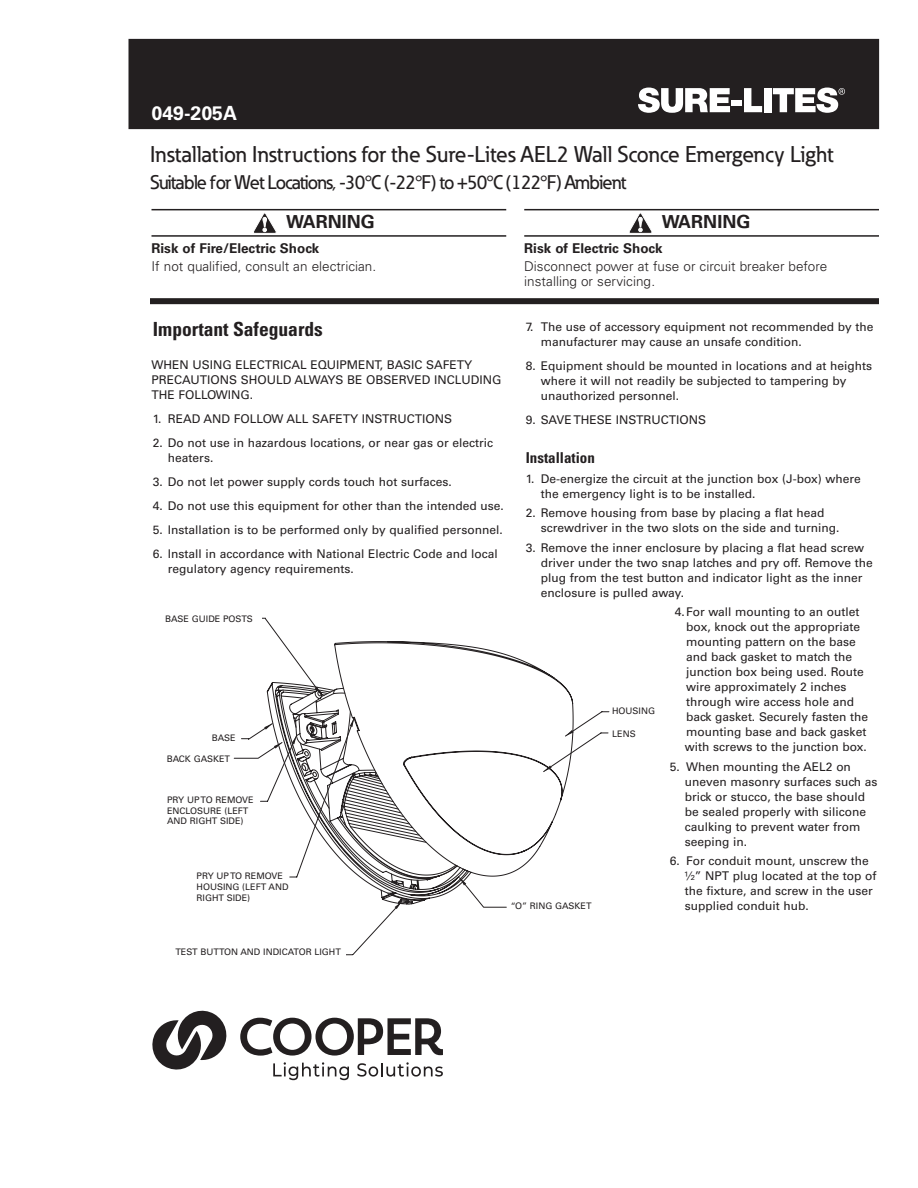
<style>
.page{position:relative;width:918px;height:1188px;background:#fff}
.page>*{position:absolute;margin:0;border:0;box-sizing:border-box;transform-origin:0 0}
.t1{font:500 22.5px "Eaton";color:#231f20}
.t2{font:500 19.5px "Eaton";letter-spacing:-.045em;color:#231f20}
.t3{font:700 condensed 19.5px "Univers LT Std";color:#231f20}
.t4{font:700 19.5px "Univers LT Std";color:#fff}
.t5{font:700 18px "Univers LT Std";color:#231f20}
.t6{font:700 condensed 15px "Univers LT Std";color:#231f20}
.t7{font:300 13.5px/15px "Univers LT Std";color:#231f20}
.t8{font:700 13.5px "Univers LT Std";color:#231f20}
.t9{font:12px/15px "Univers LT Std";color:#231f20}
.t10{font:9px/10.8px "Univers LT Std";color:#231f20}
</style>
<div class="page">
<div style="left:129px;top:39px;width:750px;height:90px;background:#231f20"></div>
<svg style="left:638px;top:88px;width:92px;height:25px"></svg>
<div style="left:731px;top:100px;width:11px;height:6px;background:#fff"></div>
<svg style="left:744px;top:88px;width:18px;height:24px"></svg>
<div style="left:764px;top:88px;width:8px;height:24px;background:#fff"></div>
<svg style="left:773px;top:88px;width:72px;height:25px"></svg>
<hr style="left:152px;top:209px;width:354px;height:1px;background:#231f20">
<hr style="left:152px;top:235px;width:354px;height:2px;background:#231f20">
<hr style="left:524px;top:209px;width:355px;height:1px;background:#231f20">
<hr style="left:524px;top:235px;width:355px;height:2px;background:#231f20">
<svg style="left:629px;top:213px;width:23px;height:21px"></svg>
<svg style="left:254px;top:213px;width:23px;height:21px"></svg>
<div style="left:150px;top:298px;width:729px;height:6px;background:#231f20"></div>
<svg style="left:507px;top:654px;width:67px;height:221px"></svg>
<svg style="left:543px;top:711px;width:67px;height:62px"></svg>
<svg style="left:233px;top:618px;width:274px;height:337px"></svg>
<div style="left:174px;top:947px;width:172px;height:15px;background:#fff"></div>
<div style="left:164px;top:614px;width:97px;height:28px;background:#fff"></div>
<svg style="left:152px;top:1010px;width:75px;height:60px"></svg>
<svg style="left:273px;top:1062px;width:76px;height:18px"></svg>
<svg style="left:357px;top:1062px;width:86px;height:15px"></svg>
<svg style="left:240px;top:1018px;width:203px;height:38px"></svg>
<h2 class="t4" style="left:152px;top:101px;width:87px">049-205A</h2>
<h1 class="t1" style="left:150px;top:140px;width:685px">Installation Instructions for the Sure-Lites AEL2 Wall Sconce Emergency Light</h1>
<h2 class="t2" style="left:150px;top:170px;width:478px">Suitable for Wet Locations, -30°C (-22°F) to +50°C (122°F) Ambient</h2>
<h3 class="t5" style="left:286px;top:212px;width:90px">WARNING</h3>
<p class="t8" style="left:152px;top:241px;width:169px">Risk of Fire/Electric Shock</p>
<p class="t7" style="left:152px;top:259px;width:226px">If not qualified, consult an electrician.</p>
<h3 class="t5" style="left:662px;top:212px;width:30px">Warning</h3>
<p class="t8" style="left:524px;top:241px;width:140px">Risk of Electric Shock</p>
<p class="t7" style="left:524px;top:259px;width:305px">Disconnect power at fuse or circuit breaker before installing or servicing.</p>
<h2 class="t3" style="left:153px;top:318px;width:172px">Important Safeguards</h2>
<p class="t9" style="left:151px;top:358px;width:352px">WHEN USING ELECTRICAL EQUIPMENT, BASIC SAFETY<br>PRECAUTIONS SHOULD ALWAYS BE OBSERVED INCLUDING<br>THE FOLLOWING.</p>
<p class="t9" style="left:153px;top:412px;width:301px">1. READ AND FOLLOW ALL SAFETY INSTRUCTIONS</p>
<p class="t9" style="left:168px;top:436px;width:327px;text-indent:-15px">2. Do not use in hazardous locations, or near gas or electric heaters.</p>
<p class="t9" style="left:153px;top:475px;width:301px">3. Do not let power supply cords touch hot surfaces.</p>
<p class="t9" style="left:153px;top:499px;width:353px">4. Do not use this equipment for other than the intended use.</p>
<p class="t9" style="left:153px;top:523px;width:351px">5. Installation is to be performed only by qualified personnel.</p>
<p class="t9" style="left:168px;top:547px;width:332px;text-indent:-15px">6. Install in accordance with National Electric Code and local regulatory agency requirements.</p>
<p class="t10" style="left:165px;top:613px;width:89px">BASE GUIDE POSTS</p>
<p class="t10" style="left:212px;top:733px;width:25px">BASE</p>
<p class="t10" style="left:167px;top:753px;width:65px">BACK GASKET</p>
<p class="t10" style="left:167px;top:794px;width:88px">PRY UP TO REMOVE<br>ENCLOSURE (LEFT<br>AND RIGHT SIDE)</p>
<p class="t10" style="left:197px;top:870px;width:94px">PRY UP TO REMOVE<br>HOUSING (LEFT AND<br>RIGHT SIDE)</p>
<p class="t9" style="left:541px;top:319px;width:334px;text-indent:-15px">7. The use of accessory equipment not recommended by the manufacturer may cause an unsafe condition.</p>
<p class="t9" style="left:541px;top:358px;width:333px;text-indent:-15px">8. Equipment should be mounted in locations and at heights where it will not readily be subjected to tampering by unauthorized personnel.</p>
<p class="t9" style="left:526px;top:412px;width:182px">9. SAVE THESE INSTRUCTIONS</p>
<p class="t6" style="left:526px;top:448px;width:71px">Installation</p>
<p class="t9" style="left:541px;top:471px;width:322px;text-indent:-15px">1. De-energize the circuit at the junction box (J-box) where the emergency light is to be installed.</p>
<p class="t9" style="left:541px;top:505px;width:300px;text-indent:-15px">2. Remove housing from base by placing a flat head screwdriver in the two slots on the side and turning.</p>
<p class="t9" style="left:541px;top:540px;width:334px;text-indent:-15px">3. Remove the inner enclosure by placing a flat head screw driver under the two snap latches and pry off. Remove the plug from the test button and indicator light as the inner enclosure is pulled away.</p>
<p class="t9" style="left:685px;top:604px;width:185px;text-indent:-10px">4.For wall mounting to an outlet box, knock out the appropriate mounting pattern on the base and back gasket to match the junction box being used. Route wire approximately 2 inches through wire access hole and back gasket. Securely fasten the mounting base and back gasket with screws to the junction box.</p>
<p class="t9" style="left:685px;top:759px;width:194px;text-indent:-15px">5. When mounting the AEL2 on uneven masonry surfaces such as brick or stucco, the base should be sealed properly with silicone caulking to prevent water from seeping in.</p>
<p class="t9" style="left:685px;top:853px;width:193px;text-indent:-15px">6. For conduit mount, unscrew the ½” NPT plug located at the top of the fixture, and screw in the user supplied conduit hub.</p>
<p class="t10" style="left:612px;top:706px;width:45px">HOUSING</p>
<p class="t10" style="left:612px;top:728px;width:25px">LENS</p>
<p class="t10" style="left:511px;top:901px;width:82px">“O” RING GASKET</p>
<p class="t10" style="left:175px;top:947px;width:167px">TEST BUTTON AND INDICATOR LIGHT</p>
</div>
